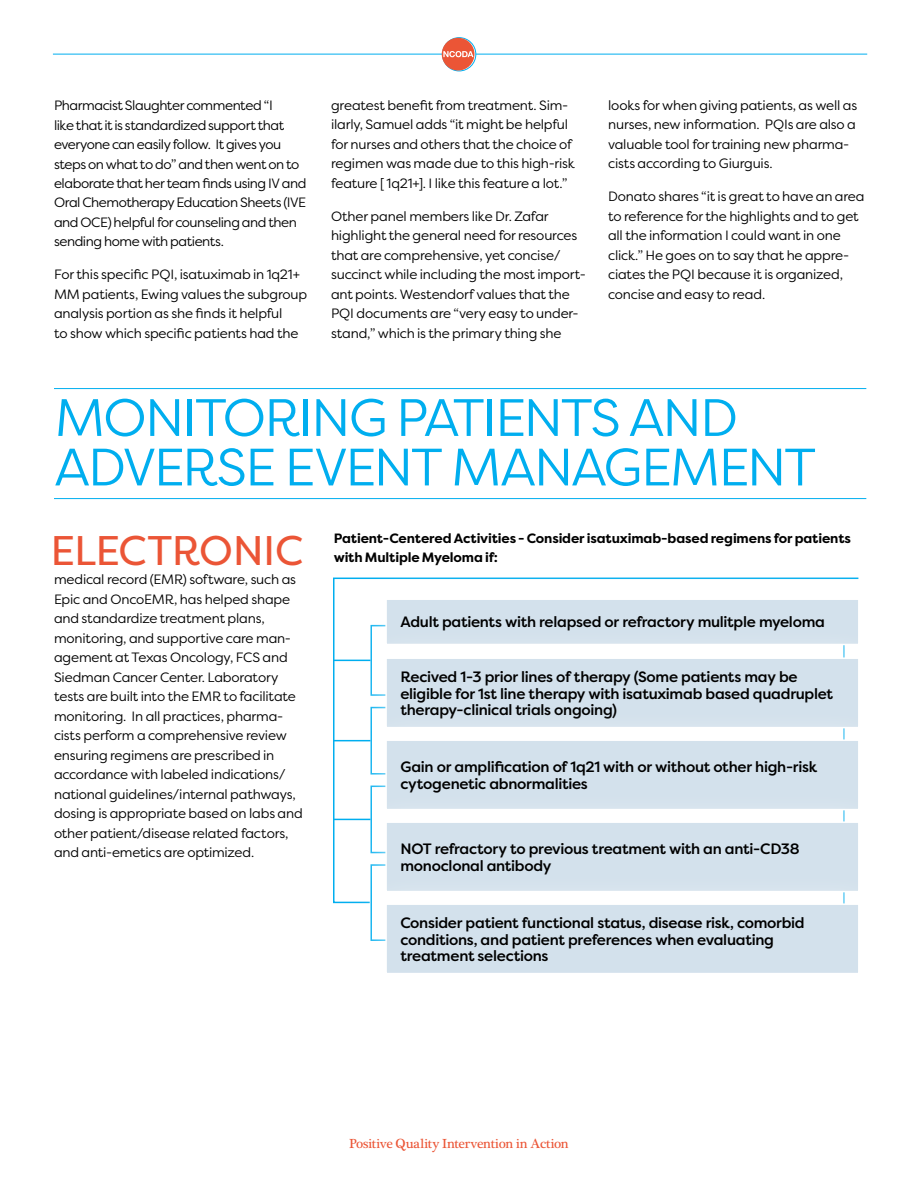
<style>
.page{position:relative;width:918px;height:1188px;background:#fff}
.page>*{position:absolute;margin:0;border:0;box-sizing:border-box;transform-origin:0 0}
.t1{font:52.5px/49.5px "Filson Pro";letter-spacing:-.04em;color:#00aeef}
.t2{font:41.4px "Filson Pro";letter-spacing:-.015em;color:#eb5536}
.t3{font:500 15px/16.5px "Filson Pro";letter-spacing:-.02em;color:#000}
.t4{font:13.5px/19.5px "Filson Pro";letter-spacing:-.015em;color:#000}
.t5{font:700 13.5px/19.5px "Filson Pro";letter-spacing:-.01em;color:#000}
.t6{font:13.5px "Plantagenet Cherokee";letter-spacing:-.02em;color:#eb5536}
</style>
<div class="page">
<hr style="left:53px;top:54px;width:814px;height:1px;background:#00aeef">
<svg style="left:442px;top:38px;width:34px;height:33px"></svg>
<div style="left:442px;top:37px;width:34px;height:34px;border:1px solid #00aeef;border-radius:50%"></div>
<div style="left:442px;top:38px;width:32px;height:33px;background:#eb5536;border-radius:50%"></div>
<svg style="left:443px;top:51px;width:31px;height:6px"></svg>
<hr style="left:54px;top:498px;width:812px;height:1px;background:#00aeef">
<hr style="left:54px;top:388px;width:812px;height:1px;background:#00aeef">
<div style="left:386px;top:599px;width:473px;height:45px;background:#d3e1ec"></div>
<div style="left:385px;top:598px;width:475px;height:47px;border:2px solid #fff"></div>
<div style="left:355px;top:627px;width:535px;height:132px;background:#fff;opacity:.75"></div>
<div style="left:386px;top:658px;width:473px;height:70px;background:#d3e1ec"></div>
<div style="left:385px;top:657px;width:475px;height:71px;border:2px solid #fff"></div>
<div style="left:355px;top:709px;width:535px;height:132px;background:#fff;opacity:.75"></div>
<div style="left:386px;top:740px;width:473px;height:70px;background:#d3e1ec"></div>
<div style="left:385px;top:739px;width:475px;height:71px;border:2px solid #fff"></div>
<div style="left:355px;top:791px;width:535px;height:132px;background:#fff;opacity:.75"></div>
<div style="left:386px;top:822px;width:473px;height:70px;background:#d3e1ec"></div>
<div style="left:385px;top:821px;width:475px;height:71px;border:2px solid #fff"></div>
<div style="left:355px;top:873px;width:535px;height:132px;background:#fff;opacity:.75"></div>
<div style="left:386px;top:904px;width:473px;height:70px;background:#d3e1ec"></div>
<div style="left:385px;top:903px;width:475px;height:71px;border:2px solid #fff"></div>
<div style="left:311px;top:630px;width:83px;height:61px;background:#fff"></div>
<hr style="left:334px;top:660px;width:36px;height:1px;background:#00aeef">
<div style="left:311px;top:710px;width:83px;height:61px;background:#fff"></div>
<hr style="left:334px;top:740px;width:36px;height:1px;background:#00aeef">
<div style="left:311px;top:789px;width:83px;height:61px;background:#fff"></div>
<hr style="left:334px;top:819px;width:36px;height:1px;background:#00aeef">
<p class="t4" style="left:54px;top:95px;width:254px">Pharmacist Slaughter commented “I<br>like that it is standardized support that everyone can easily follow. It gives you steps on what to do” and then went on to elaborate that her team finds using IV and Oral Chemotherapy Education Sheets (IVE and OCE) helpful for counseling and then sending home with patients.</p>
<p class="t4" style="left:54px;top:265px;width:255px">For this specific PQI, isatuximab in 1q21+ MM patients, Ewing values the subgroup analysis portion as she finds it helpful<br>to show which specific patients had the</p>
<p class="t4" style="left:331px;top:95px;width:245px">greatest benefit from treatment. Sim&shy;ilarly, Samuel adds “it might be helpful for nurses and others that the choice of regimen was made due to this high-risk feature [ 1q21+]. I like this feature a lot.”</p>
<p class="t4" style="left:331px;top:206px;width:256px">Other panel members like Dr. Zafar highlight the general need for resources that are comprehensive, yet concise/ succinct while including the most import&shy;ant points. Westendorf values that the PQI documents are “very easy to under&shy;stand,” which is the primary thing she</p>
<p class="t4" style="left:608px;top:95px;width:251px">looks for when giving patients, as well as nurses, new information. PQIs are also a valuable tool for training new pharma&shy;cists according to Giurguis.</p>
<p class="t4" style="left:608px;top:187px;width:258px">Donato shares “it is great to have an area to reference for the highlights and to get all the information I could want in one click.” He goes on to say that he appre&shy;ciates the PQI because it is organized, concise and easy to read.</p>
<h1 class="t1" style="left:55px;top:391px;width:763px">MONITORING PATIENTS AND<br>ADVERSE EVENT MANAGEMENT</h1>
<h2 class="t2" style="left:50px;top:523px;width:254px">ELECTRONIC</h2>
<p class="t4" style="left:54px;top:570px;width:250px">medical record (EMR) software, such as Epic and OncoEMR, has helped shape and standardize treatment plans, monitoring, and supportive care man&shy;agement at Texas Oncology, FCS and Siedman Cancer Center. Laboratory tests are built into the EMR to facilitate monitoring. In all practices, pharma&shy;cists perform a comprehensive review ensuring regimens are prescribed in accordance with labeled indications/ national guidelines/internal pathways, dosing is appropriate based on labs and other patient/disease related factors, and anti-emetics are optimized.</p>
<p class="t5" style="left:334px;top:529px;width:519px">Patient-Centered Activities - Consider isatuximab-based regimens for patients with Multiple Myeloma if:</p>
<p class="t3" style="left:400px;top:614px;width:426px">Adult patients with relapsed or refractory mulitple myeloma</p>
<p class="t3" style="left:400px;top:668px;width:434px">Recived 1-3 prior lines of therapy (Some patients may be eligible for 1st line therapy with isatuximab based quadruplet therapy-clinical trials ongoing)</p>
<p class="t3" style="left:400px;top:758px;width:418px">Gain or amplification of 1q21 with or without other high-risk cytogenetic abnormalities</p>
<p class="t3" style="left:400px;top:840px;width:401px">NOT refractory to previous treatment with an anti-CD38 monoclonal antibody</p>
<p class="t3" style="left:400px;top:914px;width:406px">Consider patient functional status, disease risk, comorbid conditions, and patient preferences when evaluating treatment selections</p>
<p class="t6" style="left:349px;top:1135px;width:221px">Positive Quality Intervention in Action</p>
</div>
